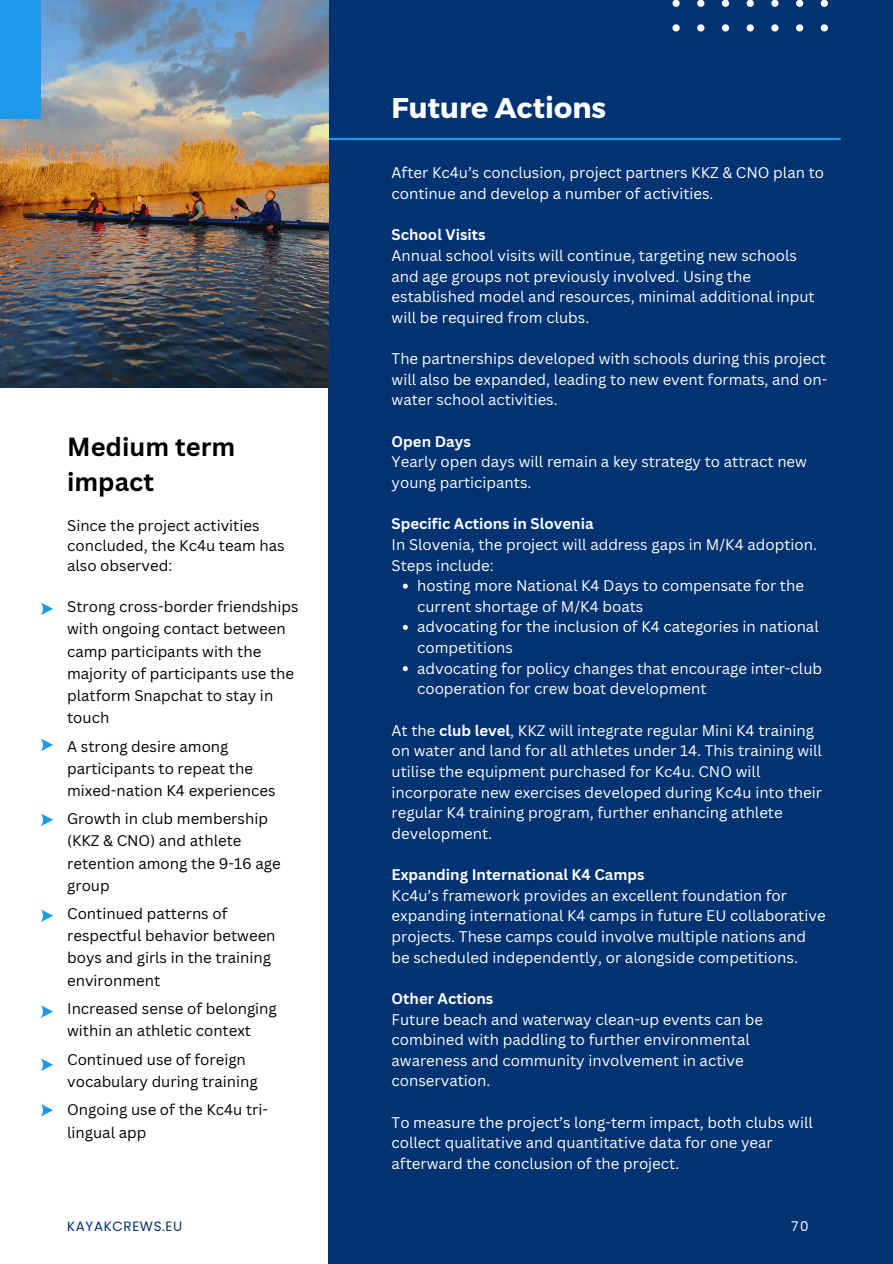
<style>
.page{position:relative;width:893px;height:1264px;background:#fff}
.page>*{position:absolute;margin:0;border:0;box-sizing:border-box;transform-origin:0 0}
.t1{font:700 28.5px "Montserrat";color:#fff}
.t2{font:700 25.5px/35px "Canva Sans";color:#000}
.t3{font:15px/20.7px "Canva Sans";color:#fff}
.t4{font:15px/22.2px "Canva Sans";color:#000}
.t5{font:13.5px "Poppins";letter-spacing:.045em;color:#013272}
.t6{font:13.5px "Poppins";color:#fff}
.s1{font-weight:700}
</style>
<div class="page">
<div style="left:328px;top:0;width:564px;height:1263px;background:#013272"></div>
<svg style="left:403px;top:583px;width:5px;height:5px"></svg>
<svg style="left:403px;top:625px;width:5px;height:5px"></svg>
<svg style="left:403px;top:666px;width:5px;height:5px"></svg>
<hr style="left:109px;top:138px;width:731px;height:2px;background:#1c98ed">
<svg style="left:41px;top:602px;width:12px;height:13px"></svg>
<svg style="left:41px;top:738px;width:12px;height:13px"></svg>
<svg style="left:41px;top:813px;width:12px;height:12px"></svg>
<svg style="left:41px;top:909px;width:12px;height:12px"></svg>
<svg style="left:41px;top:1005px;width:12px;height:12px"></svg>
<svg style="left:41px;top:1058px;width:12px;height:12px"></svg>
<svg style="left:41px;top:1104px;width:12px;height:12px"></svg>
<img style="left:0;top:0;width:328px;height:388px">
<div style="left:0;top:0;width:41px;height:118px;background:#1c98ed"></div>
<svg style="left:820px;top:0;width:7px;height:7px"></svg>
<svg style="left:820px;top:24px;width:7px;height:7px"></svg>
<svg style="left:796px;top:0;width:7px;height:7px"></svg>
<svg style="left:796px;top:24px;width:7px;height:7px"></svg>
<svg style="left:771px;top:0;width:7px;height:7px"></svg>
<svg style="left:771px;top:24px;width:7px;height:7px"></svg>
<svg style="left:746px;top:0;width:7px;height:7px"></svg>
<svg style="left:746px;top:24px;width:7px;height:7px"></svg>
<svg style="left:721px;top:0;width:8px;height:7px"></svg>
<svg style="left:722px;top:24px;width:7px;height:7px"></svg>
<svg style="left:697px;top:0;width:7px;height:7px"></svg>
<svg style="left:697px;top:24px;width:7px;height:7px"></svg>
<svg style="left:672px;top:0;width:7px;height:7px"></svg>
<svg style="left:672px;top:24px;width:7px;height:7px"></svg>
<h3 class="t2" style="left:67px;top:428px;width:169px">Medium term impact</h3>
<h3 class="t4" style="left:67px;top:515px;width:219px;line-height:20px">Since the project activities concluded, the Kc4u team has also observed:</h3>
<h3 class="t4" style="left:67px;top:595px;width:233px">Strong cross-border friendships with ongoing contact between camp participants with the majority of participants use the platform Snapchat to stay in touch</h3>
<h3 class="t4" style="left:67px;top:734px;width:210px">A strong desire among participants to repeat the mixed-nation K4 experiences</h3>
<p class="t4" style="left:67px;top:807px;width:215px">Growth in club membership (KKZ &amp; CNO) and athlete retention among the 9-16 age group</p>
<p class="t4" style="left:67px;top:902px;width:210px">Continued patterns of respectful behavior between boys and girls in the training environment</p>
<h2 class="t4" style="left:67px;top:997px;width:211px">Increased sense of belonging within an athletic context</h2>
<h3 class="t4" style="left:67px;top:1047px;width:192px">Continued use of foreign vocabulary during training</h3>
<h3 class="t4" style="left:67px;top:1098px;width:202px">Ongoing use of the Kc4u tri&shy;lingual app</h3>
<p class="t1" style="left:391px;top:89px;width:216px">Future Actions</p>
<p class="t3" style="left:391px;top:162px;width:434px">After Kc4u’s conclusion, project partners KKZ &amp; CNO plan to continue and develop a number of activities.</p>
<h1 class="t3" style="left:391px;top:224px;width:424px"><span class="s1">School Visits<br></span>Annual school visits will continue, targeting new schools and age groups not previously involved. Using the established model and resources, minimal additional input will be required from clubs.</h1>
<h3 class="t3" style="left:391px;top:348px;width:437px;text-align:justify">The partnerships developed with schools during this project will also be expanded, leading to new event formats, and on&shy;water school activities.</h3>
<h3 class="t3" style="left:391px;top:430px;width:417px"><span class="s1">Open Days<br></span>Yearly open days will remain a key strategy to attract new young participants.</h3>
<h3 class="t3" style="left:391px;top:513px;width:427px"><span class="s1">Specific Actions in Slovenia<br></span>In Slovenia, the project will address gaps in M/K4 adoption.<br>Steps include:</h3>
<h3 class="t3" style="left:417px;top:575px;width:388px">hosting more National K4 Days to compensate for the current shortage of M/K4 boats</h3>
<h3 class="t3" style="left:417px;top:616px;width:403px">advocating for the inclusion of K4 categories in national competitions</h3>
<p class="t3" style="left:417px;top:657px;width:406px">advocating for policy changes that encourage inter-club cooperation for crew boat development</p>
<p class="t3" style="left:391px;top:719px;width:432px">At the <span class="s1">club level</span>, KKZ will integrate regular Mini K4 training on water and land for all athletes under 14. This training will utilise the equipment purchased for Kc4u. CNO will incorporate new exercises developed during Kc4u into their regular K4 training program, further enhancing athlete development.</p>
<p class="t3" style="left:391px;top:863px;width:435px"><span class="s1">Expanding International K4 Camps<br></span>Kc4u’s framework provides an excellent foundation for expanding international K4 camps in future EU collaborative projects. These camps could involve multiple nations and be scheduled independently, or alongside competitions.</p>
<h3 class="t3" style="left:391px;top:987px;width:373px"><span class="s1">Other Actions<br></span>Future beach and waterway clean-up events can be combined with paddling to further environmental awareness and community involvement in active conservation.</h3>
<h3 class="t3" style="left:391px;top:1111px;width:422px">To measure the project’s long-term impact, both clubs will collect qualitative and quantitative data for one year afterward the conclusion of the project.</h3>
<h3 class="t5" style="left:67px;top:1217px;width:117px">KAYAKCREWS.EU</h3>
<h3 class="t6" style="left:791px;top:1217px;width:19px">70</h3>
</div>
